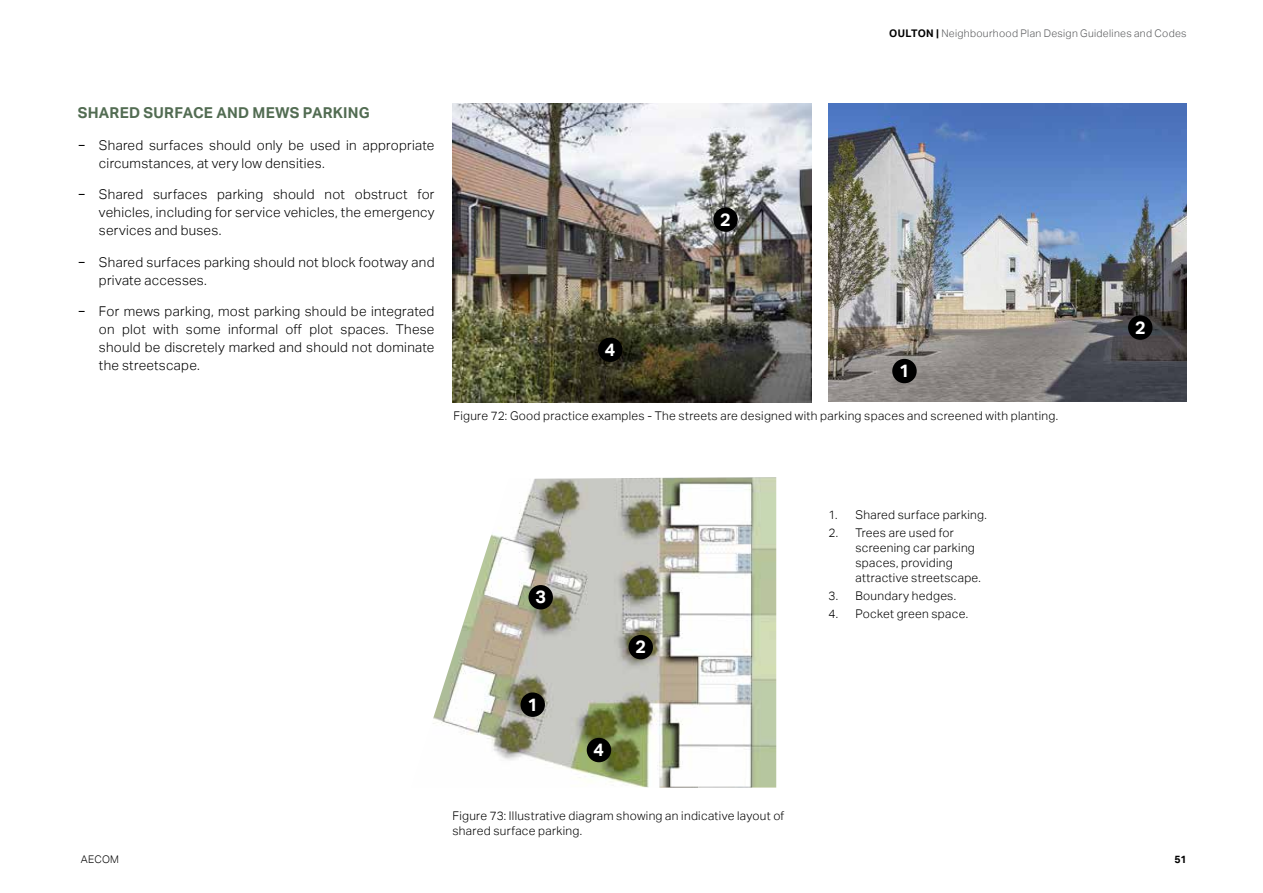
<style>
.page{position:relative;width:1263px;height:893px;background:#fff}
.page>*{position:absolute;margin:0;border:0;box-sizing:border-box;transform-origin:0 0}
.t1{font:700 18px "AECOM Sans";color:#fff}
.t2{font:700 15px "AECOM Sans";letter-spacing:.02em;color:#526c52}
.t3{font:300 13.5px/18px "AECOM Sans";letter-spacing:.02em;color:#000}
.t4{font:300 12px/15px "AECOM Sans";letter-spacing:.025em;color:#000}
.t5{font:300 10.5px "AECOM Sans";letter-spacing:.03em;color:#58595b}
.t6{font:300 10.5px "AECOM Sans";letter-spacing:.025em;color:#000}
.t7{font:700 10.5px "AECOM Sans";color:#000}
.s1{font-weight:700;color:#000}
.s2{font-weight:400}
</style>
<div class="page">
<img style="left:452px;top:104px;width:359px;height:299px">
<img style="left:828px;top:104px;width:358px;height:298px">
<img style="left:433px;top:477px;width:343px;height:311px">
<div style="left:520px;top:692px;width:25px;height:25px;background:#000;border-radius:50%"></div>
<div style="left:628px;top:635px;width:25px;height:24px;background:#000;border-radius:50%"></div>
<div style="left:587px;top:738px;width:24px;height:24px;background:#000;border-radius:50%"></div>
<div style="left:528px;top:585px;width:25px;height:24px;background:#000;border-radius:50%"></div>
<div style="left:892px;top:359px;width:25px;height:24px;background:#000;border-radius:50%"></div>
<div style="left:713px;top:207px;width:25px;height:25px;background:#000;border-radius:50%"></div>
<div style="left:1128px;top:315px;width:24px;height:25px;background:#000;border-radius:50%"></div>
<div style="left:598px;top:338px;width:24px;height:24px;background:#000;border-radius:50%"></div>
<p class="t5" style="left:889px;top:27px;width:299px"><span class="s1">OULTON |</span> Neighbourhood Plan Design Guidelines and Codes</p>
<p class="t2" style="left:78px;top:104px;width:294px">SHARED SURFACE AND MEWS PARKING</p>
<p class="t3" style="left:99px;top:136px;width:337px;text-indent:-21px"><span class="s2">−</span> Shared surfaces should only be used in appropriate circumstances, at very low densities.</p>
<p class="t3" style="left:99px;top:186px;width:337px;text-align:justify;text-indent:-21px"><span class="s2">−</span> Shared surfaces parking should not obstruct for vehicles, including for service vehicles, the emergency services and buses.</p>
<p class="t3" style="left:99px;top:253px;width:337px;text-indent:-21px"><span class="s2">−</span> Shared surfaces parking should not block footway and private accesses.</p>
<p class="t3" style="left:99px;top:303px;width:337px;text-align:justify;text-indent:-21px"><span class="s2">−</span> For mews parking, most parking should be integrated on plot with some informal off plot spaces. These should be discretely marked and should not dominate the streetscape.</p>
<h1 class="t1" style="left:605px;top:339px;width:12px">4</h1>
<h1 class="t1" style="left:720px;top:209px;width:12px">2</h1>
<h1 class="t1" style="left:899px;top:360px;width:12px">1</h1>
<p class="t4" style="left:454px;top:408px;width:606px">Figure 72: Good practice examples - The streets are designed with parking spaces and screened with planting.</p>
<h1 class="t1" style="left:1135px;top:317px;width:12px">2</h1>
<h1 class="t1" style="left:535px;top:587px;width:12px">3</h1>
<h1 class="t1" style="left:527px;top:694px;width:12px">1</h1>
<h1 class="t1" style="left:635px;top:636px;width:12px">2</h1>
<h1 class="t1" style="left:594px;top:739px;width:12px">4</h1>
<p class="t4" style="left:452px;top:809px;width:333px;line-height:14.4px">Figure 73: Illustrative diagram showing an indicative layout of shared surface parking.</p>
<p class="t4" style="left:828px;top:507px;width:160px">1. Shared surface parking.</p>
<p class="t4" style="left:855px;top:525px;width:127px;text-indent:-27px">2. Trees are used for screening car parking spaces, providing attractive streetscape.</p>
<p class="t4" style="left:828px;top:588px;width:129px">3. Boundary hedges.</p>
<p class="t4" style="left:828px;top:606px;width:141px">4. Pocket green space.</p>
<p class="t6" style="left:81px;top:853px;width:40px">AECOM</p>
<p class="t7" style="left:1174px;top:853px;width:14px">51</p>
</div>
